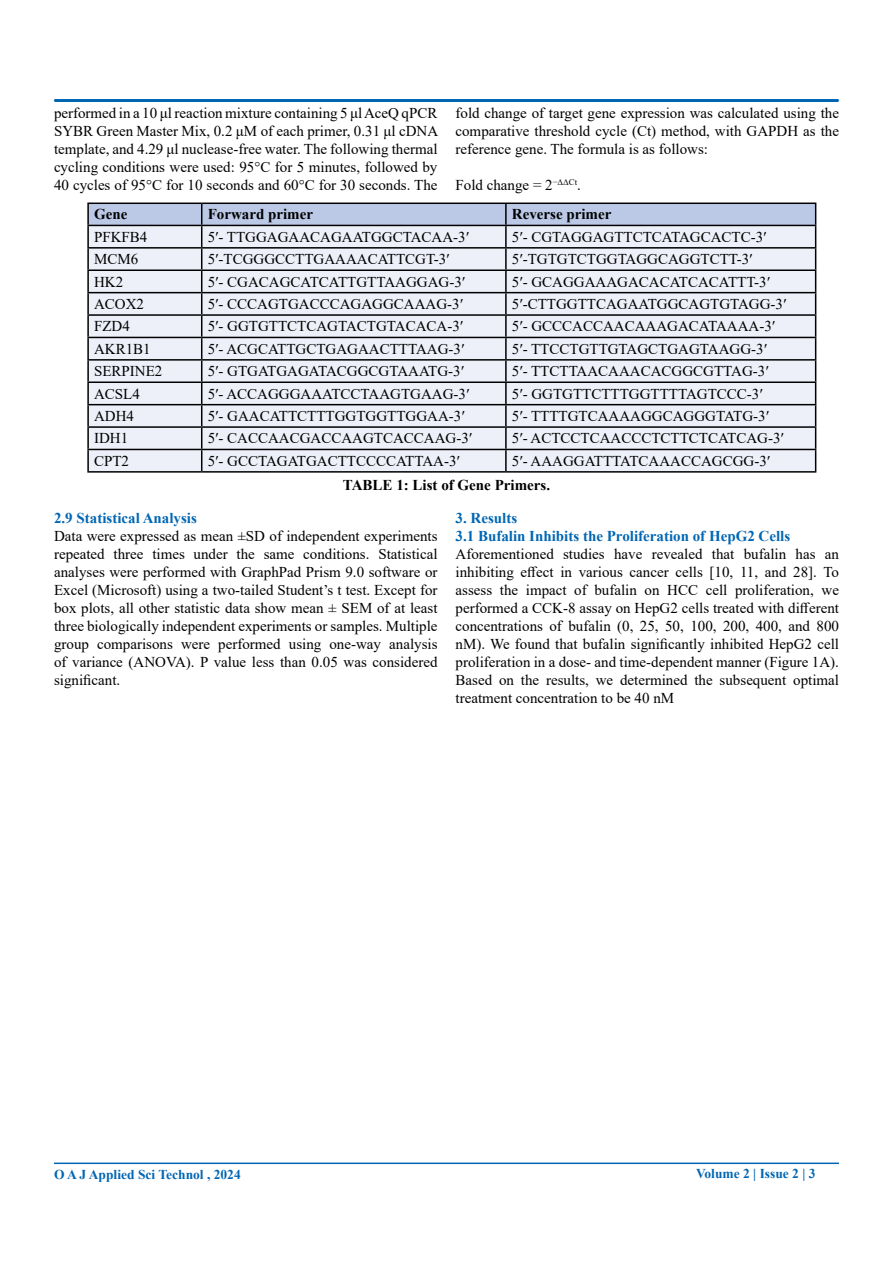
<style>
.page{position:relative;width:893px;height:1263px;background:#fff}
.page>*{position:absolute;margin:0;border:0;box-sizing:border-box;transform-origin:0 0}
.t1{font:15px/18px "Times New Roman";color:#000;text-align:justify}
.t2{font:700 15px/18px "Times New Roman";color:#0066b3}
.t3{font:700 15px "Times New Roman";color:#000}
.t4{font:700 13.5px "Times New Roman";color:#0066b3}
</style>
<div class="page">
<div style="left:54px;top:99px;width:785px;height:3px;border:2px solid #0066b3"></div>
<hr style="left:54px;top:1162px;width:785px;height:2px;background:#0066b3">
<hr style="left:87px;top:203px;width:115px;height:1px;background:#000">
<hr style="left:87px;top:204px;width:2px;height:21px;background:#000">
<hr style="left:87px;top:225px;width:115px;height:1px;background:#000">
<hr style="left:87px;top:226px;width:2px;height:21px;background:#000">
<hr style="left:87px;top:247px;width:115px;height:2px;background:#000">
<hr style="left:87px;top:249px;width:2px;height:20px;background:#000">
<hr style="left:87px;top:269px;width:115px;height:2px;background:#000">
<hr style="left:87px;top:271px;width:2px;height:21px;background:#000">
<hr style="left:87px;top:292px;width:115px;height:1px;background:#000">
<hr style="left:87px;top:293px;width:2px;height:21px;background:#000">
<hr style="left:87px;top:314px;width:115px;height:2px;background:#000">
<hr style="left:87px;top:316px;width:2px;height:21px;background:#000">
<hr style="left:87px;top:337px;width:115px;height:1px;background:#000">
<hr style="left:87px;top:338px;width:2px;height:21px;background:#000">
<hr style="left:87px;top:359px;width:115px;height:2px;background:#000">
<hr style="left:87px;top:361px;width:2px;height:20px;background:#000">
<hr style="left:87px;top:381px;width:115px;height:2px;background:#000">
<hr style="left:87px;top:383px;width:2px;height:21px;background:#000">
<hr style="left:87px;top:404px;width:115px;height:1px;background:#000">
<hr style="left:87px;top:405px;width:2px;height:21px;background:#000">
<hr style="left:87px;top:426px;width:115px;height:2px;background:#000">
<hr style="left:87px;top:428px;width:2px;height:21px;background:#000">
<hr style="left:87px;top:449px;width:115px;height:1px;background:#000">
<hr style="left:87px;top:450px;width:2px;height:21px;background:#000">
<svg style="left:88px;top:203px;width:728px;height:268px;background:#d8dbe5"></svg>
<hr style="left:87px;top:471px;width:115px;height:2px;background:#000">
<hr style="left:202px;top:471px;width:304px;height:2px;background:#000">
<hr style="left:506px;top:471px;width:310px;height:2px;background:#000">
<p class="t1" style="left:54px;top:104px;width:386px">performed in a 10 μl reaction mixture containing 5 μl AceQ qPCR SYBR Green Master Mix, 0.2 μM of each primer, 0.31 μl cDNA template, and 4.29 μl nuclease-free water. The following thermal cycling conditions were used: 95°C for 5 minutes, followed by 40 cycles of 95°C for 10 seconds and 60°C for 30 seconds. The</p>
<p class="t1" style="left:455px;top:104px;width:385px">fold change of target gene expression was calculated using the comparative threshold cycle (Ct) method, with GAPDH as the reference gene. The formula is as follows:</p>
<p class="t1" style="left:455px;top:176px;width:127px">Fold change = 2<sup>−ΔΔCt</sup>.</p>
<p class="t3" style="left:94px;top:204px;width:35px">Gene</p>
<p class="t3" style="left:208px;top:204px;width:107px">Forward primer</p>
<p class="t3" style="left:512px;top:204px;width:101px">Reverse primer</p>
<p class="t1" style="left:94px;top:227px;width:55px">PFKFB4</p>
<p class="t1" style="left:208px;top:227px;width:263px">5ʹ- TTGGAGAACAGAATGGCTACAA-3ʹ</p>
<p class="t1" style="left:512px;top:227px;width:256px">5ʹ- CGTAGGAGTTCTCATAGCACTC-3ʹ</p>
<p class="t1" style="left:94px;top:250px;width:46px">MCM6</p>
<p class="t1" style="left:208px;top:250px;width:243px">5ʹ-TCGGGCCTTGAAAACATTCGT-3ʹ</p>
<p class="t1" style="left:512px;top:250px;width:242px">5ʹ-TGTGTCTGGTAGGCAGGTCTT-3ʹ</p>
<p class="t1" style="left:94px;top:272px;width:31px">HK2</p>
<p class="t1" style="left:208px;top:272px;width:259px">5ʹ- CGACAGCATCATTGTTAAGGAG-3ʹ</p>
<p class="t1" style="left:512px;top:272px;width:260px">5ʹ- GCAGGAAAGACACATCACATTT-3ʹ</p>
<p class="t1" style="left:94px;top:294px;width:51px">ACOX2</p>
<p class="t1" style="left:208px;top:294px;width:257px">5ʹ- CCCAGTGACCCAGAGGCAAAG-3ʹ</p>
<p class="t1" style="left:512px;top:294px;width:276px">5ʹ-CTTGGTTCAGAATGGCAGTGTAGG-3ʹ</p>
<p class="t1" style="left:94px;top:317px;width:37px">FZD4</p>
<p class="t1" style="left:208px;top:317px;width:257px">5ʹ- GGTGTTCTCAGTACTGTACACA-3ʹ</p>
<p class="t1" style="left:512px;top:317px;width:265px">5ʹ- GCCCACCAACAAAGACATAAAA-3ʹ</p>
<p class="t1" style="left:94px;top:339px;width:58px">AKR1B1</p>
<p class="t1" style="left:208px;top:339px;width:258px">5ʹ- ACGCATTGCTGAGAACTTTAAG-3ʹ</p>
<p class="t1" style="left:512px;top:339px;width:257px">5ʹ- TTCCTGTTGTAGCTGAGTAAGG-3ʹ</p>
<p class="t1" style="left:94px;top:362px;width:70px">SERPINE2</p>
<p class="t1" style="left:208px;top:362px;width:258px">5ʹ- GTGATGAGATACGGCGTAAATG-3ʹ</p>
<p class="t1" style="left:512px;top:362px;width:258px">5ʹ- TTCTTAACAAACACGGCGTTAG-3ʹ</p>
<p class="t1" style="left:94px;top:384px;width:47px">ACSL4</p>
<p class="t1" style="left:208px;top:384px;width:263px">5ʹ- ACCAGGGAAATCCTAAGTGAAG-3ʹ</p>
<p class="t1" style="left:512px;top:384px;width:252px">5ʹ- GGTGTTCTTTGGTTTTAGTCCC-3ʹ</p>
<p class="t1" style="left:94px;top:406px;width:41px">ADH4</p>
<p class="t1" style="left:208px;top:406px;width:258px">5ʹ- GAACATTCTTTGGTGGTTGGAA-3ʹ</p>
<p class="t1" style="left:512px;top:406px;width:259px">5ʹ- TTTTGTCAAAAGGCAGGGTATG-3ʹ</p>
<p class="t1" style="left:94px;top:429px;width:36px">IDH1</p>
<p class="t1" style="left:208px;top:429px;width:266px">5ʹ- CACCAACGACCAAGTCACCAAG-3ʹ</p>
<p class="t1" style="left:512px;top:429px;width:274px">5ʹ- ACTCCTCAACCCTCTTCTCATCAG-3ʹ</p>
<p class="t1" style="left:94px;top:451px;width:37px">CPT2</p>
<p class="t1" style="left:208px;top:451px;width:254px">5ʹ- GCCTAGATGACTTCCCCATTAA-3ʹ</p>
<p class="t1" style="left:512px;top:451px;width:260px">5ʹ- AAAGGATTTATCAAACCAGCGG-3ʹ</p>
<p class="t3" style="left:343px;top:474px;width:209px">TABLE 1: List of Gene Primers.</p>
<p class="t2" style="left:54px;top:509px;width:144px">2.9 Statistical Analysis</p>
<p class="t1" style="left:54px;top:527px;width:385px">Data were expressed as mean ±SD of independent experiments repeated three times under the same conditions. Statistical analyses were performed with GraphPad Prism 9.0 software or Excel (Microsoft) using a two-tailed Student’s t test. Except for box plots, all other statistic data show mean ± SEM of at least three biologically independent experiments or samples. Multiple group comparisons were performed using one-way analysis of variance (ANOVA). P value less than 0.05 was considered significant.</p>
<p class="t2" style="left:455px;top:509px;width:336px">3. Results<br>3.1 Bufalin Inhibits the Proliferation of HepG2 Cells</p>
<p class="t1" style="left:455px;top:545px;width:385px">Aforementioned studies have revealed that bufalin has an inhibiting effect in various cancer cells [10, 11, and 28]. To assess the impact of bufalin on HCC cell proliferation, we performed a CCK-8 assay on HepG2 cells treated with different concentrations of bufalin (0, 25, 50, 100, 200, 400, and 800 nM). We found that bufalin significantly inhibited HepG2 cell proliferation in a dose- and time-dependent manner (Figure 1A).<br>Based on the results, we determined the subsequent optimal treatment concentration to be 40 nM</p>
<p class="t4" style="left:54px;top:1164px;width:188px">O A J Applied Sci Technol , 2024</p>
<p class="t4" style="left:696px;top:1163px;width:121px">Volume 2 | Issue 2 | 3</p>
</div>
